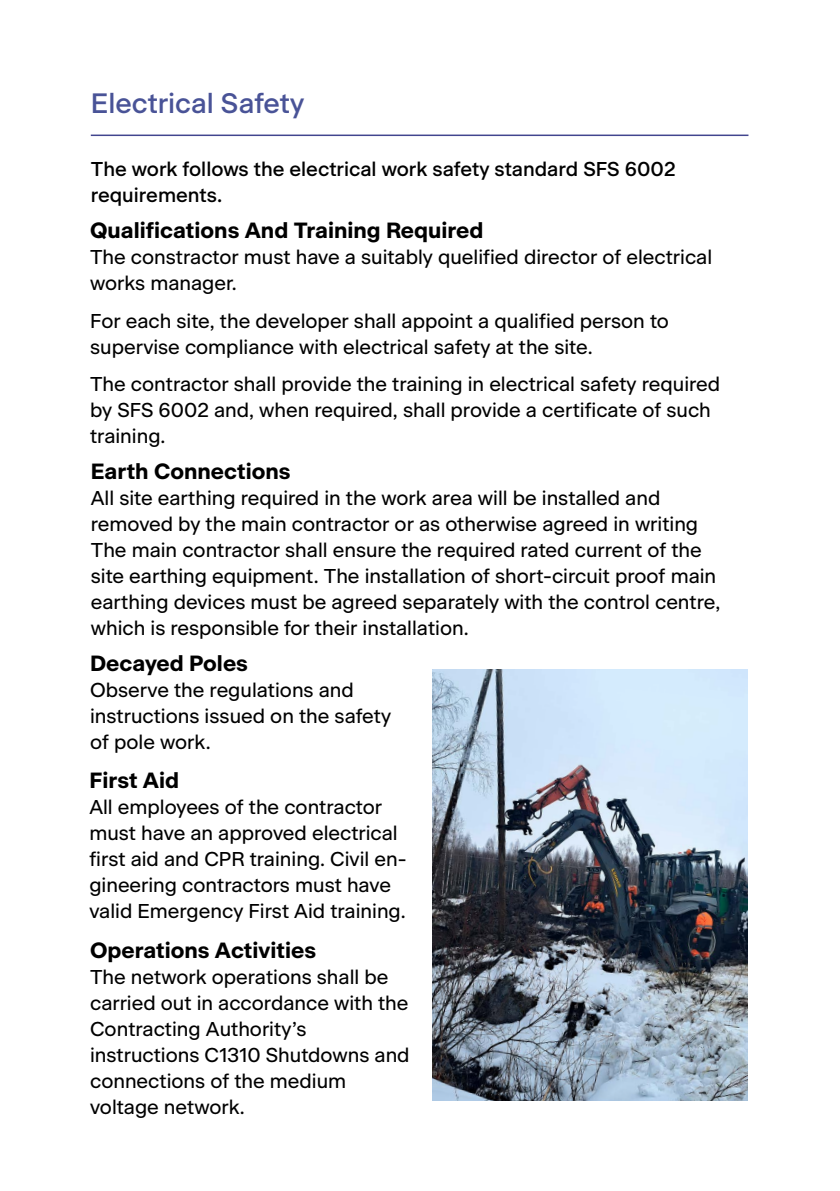
<style>
.page{position:relative;width:840px;height:1191px;background:#fff}
.page>*{position:absolute;margin:0;border:0;box-sizing:border-box;transform-origin:0 0}
.t1{font:500 28px "Beausite Classic";color:#495397}
.t2{font:700 22px "Beausite Classic";color:#000}
.t3{font:20px/26px "Beausite Classic";color:#000}
.t4{font:500 20px/26px "Beausite Classic";color:#000}
</style>
<div class="page">
<hr style="left:91px;top:135px;width:657px;height:1px;background:#42468f">
<img style="left:432px;top:669px;width:315px;height:431px">
<h1 class="t1" style="left:91px;top:82px;width:215px">Electrical Safety</h1>
<p class="t4" style="left:91px;top:155px;width:586px">The work follows the electrical work safety standard SFS 6002 requirements.</p>
<p class="t2" style="left:90px;top:214px;width:395px">Qualifications And Training Required</p>
<p class="t3" style="left:90px;top:243px;width:623px">The constractor must have a suitably quelified director of electrical works manager.</p>
<p class="t3" style="left:90px;top:306px;width:580px">For each site, the developer shall appoint a qualified person to supervise compliance with electrical safety at the site.</p>
<p class="t3" style="left:90px;top:369px;width:631px">The contractor shall provide the training in electrical safety required by SFS 6002 and, when required, shall provide a certificate of such training.</p>
<p class="t2" style="left:91px;top:454px;width:201px">Earth Connections</p>
<p class="t3" style="left:91px;top:483px;width:630px">All site earthing required in the work area will be installed and removed by the main contractor or as otherwise agreed in writing The main contractor shall ensure the required rated current of the site earthing equipment. The installation of short-circuit proof main earthing devices must be agreed separately with the control centre, which is responsible for their installation.</p>
<p class="t2" style="left:90px;top:646px;width:159px">Decayed Poles</p>
<p class="t3" style="left:90px;top:675px;width:302px">Observe the regulations and instructions issued on the safety of pole work.</p>
<p class="t2" style="left:89px;top:763px;width:91px">First Aid</p>
<p class="t3" style="left:89px;top:792px;width:318px">All employees of the contractor must have an approved electrical first aid and CPR training. Civil en&shy;gineering contractors must have valid Emergency First Aid training.</p>
<p class="t2" style="left:90px;top:933px;width:227px">Operations Activities</p>
<p class="t3" style="left:90px;top:962px;width:321px">The network operations shall be carried out in accordance with the<br>Contracting Authority’s instructions C1310 Shutdowns and connections of the medium voltage network.</p>
</div>
